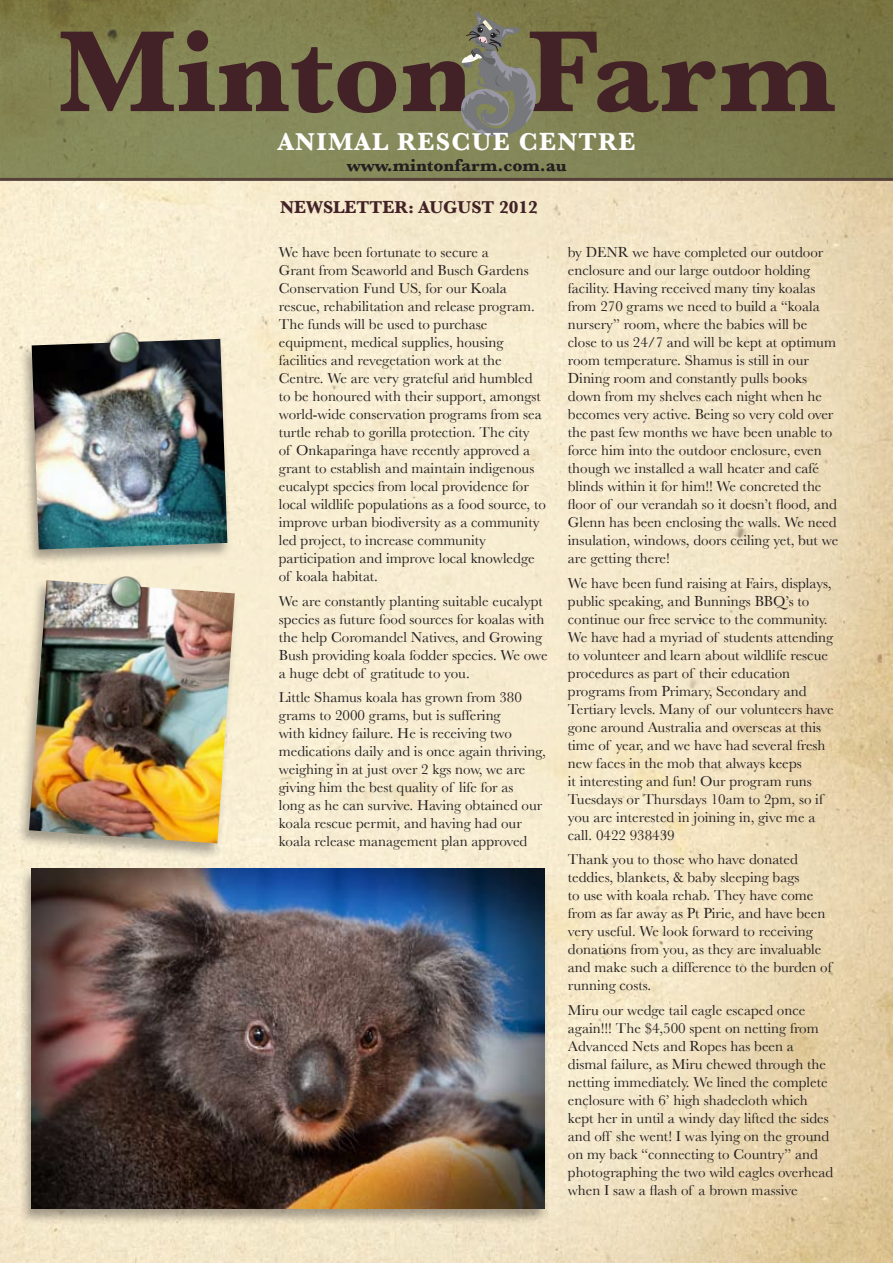
<style>
.page{position:relative;width:893px;height:1263px;background:#fff}
.page>*{position:absolute;margin:0;border:0;box-sizing:border-box;transform-origin:0 0}
.t1{font:700 120px "Baskerville";color:#422227}
.t2{font:700 25.5px "Baskerville";letter-spacing:.05em;color:#fff}
.t3{font:700 18px "Baskerville";color:#422227}
.t4{font:700 18px "Baskerville";color:#231f20}
.t5{font:15px/18px "Baskerville";color:#231f20}
</style>
<div class="page">
<img style="left:0;top:181px;width:893px;height:1082px">
<svg style="left:0;top:0;width:893px;height:178px;background:#818151"></svg>
<hr style="left:0;top:178px;width:893px;height:3px;background:#55413a">
<div style="left:18px;top:337px;width:221px;height:235px;background:#231f20;opacity:.4"></div>
<img style="left:32px;top:339px;width:195px;height:210px">
<div style="left:18px;top:866px;width:538px;height:365px;background:#231f20;opacity:.4"></div>
<img style="left:32px;top:868px;width:513px;height:341px">
<div style="left:15px;top:578px;width:231px;height:288px;background:#231f20;opacity:.4"></div>
<img style="left:29px;top:580px;width:206px;height:263px">
<div style="left:101px;top:332px;width:52px;height:52px;background:#231f20;opacity:.8"></div>
<img style="left:104px;top:329px;width:38px;height:38px">
<div style="left:103px;top:576px;width:52px;height:52px;background:#231f20;opacity:.8"></div>
<img style="left:106px;top:573px;width:38px;height:38px">
<svg style="left:458px;top:11px;width:86px;height:128px;background:#808067"></svg>
<h1 class="t1" style="left:58px;top:2px;width:778px">Minton Farm</h1>
<h2 class="t2" style="left:278px;top:127px;width:359px">ANIMAL RESCUE CENTRE</h2>
<p class="t4" style="left:347px;top:155px;width:221px">www.mintonfarm.com.au</p>
<p class="t3" style="left:280px;top:196px;width:259px">NEWSLETTER: AUGUST 2012</p>
<p class="t5" style="left:279px;top:243px;width:269px">We have been fortunate to secure a<br>Grant from Seaworld and Busch Gardens Conservation Fund US, for our Koala rescue, rehabilitation and release program.<br>The funds will be used to purchase equipment, medical supplies, housing facilities and revegetation work at the Centre. We are very grateful and humbled to be honoured with their support, amongst world-wide conservation programs from sea turtle rehab to gorilla protection. The city<br>of Onkaparinga have recently approved a grant to establish and maintain indigenous eucalypt species from local providence for local wildlife populations as a food source, to improve urban biodiversity as a community led project, to increase community participation and improve local knowledge of koala habitat.</p>
<p class="t5" style="left:279px;top:592px;width:270px">We are constantly planting suitable eucalypt species as future food sources for koalas with the help Coromandel Natives, and Growing Bush providing koala fodder species. We owe a huge debt of gratitude to you.</p>
<p class="t5" style="left:279px;top:688px;width:268px">Little Shamus koala has grown from 380 grams to 2000 grams, but is suffering<br>with kidney failure. He is receiving two medications daily and is once again thriving, weighing in at just over 2 kgs now, we are giving him the best quality of life for as<br>long as he can survive. Having obtained our koala rescue permit, and having had our koala release management plan approved</p>
<p class="t5" style="left:568px;top:243px;width:272px">by DENR we have completed our outdoor enclosure and our large outdoor holding facility. Having received many tiny koalas from 270 grams we need to build a “koala nursery” room, where the babies will be close to us 24/7 and will be kept at optimum room temperature. Shamus is still in our Dining room and constantly pulls books down from my shelves each night when he becomes very active. Being so very cold over the past few months we have been unable to force him into the outdoor enclosure, even though we installed a wall heater and café blinds within it for him!! We concreted the floor of our verandah so it doesn’t flood, and Glenn has been enclosing the walls. We need insulation, windows, doors ceiling yet, but we are getting there!</p>
<p class="t5" style="left:568px;top:574px;width:267px">We have been fund raising at Fairs, displays, public speaking, and Bunnings BBQ’s to continue our free service to the community.<br>We have had a myriad of students attending to volunteer and learn about wildlife rescue procedures as part of their education programs from Primary, Secondary and Tertiary levels. Many of our volunteers have gone around Australia and overseas at this time of year, and we have had several fresh new faces in the mob that always keeps<br>it interesting and fun! Our program runs Tuesdays or Thursdays 10am to 2pm, so if you are interested in joining in, give me a call. 0422 938439</p>
<p class="t5" style="left:568px;top:850px;width:265px">Thank you to those who have donated teddies, blankets, &amp; baby sleeping bags<br>to use with koala rehab. They have come from as far away as Pt Pirie, and have been very useful. We look forward to receiving donations from you, as they are invaluable and make such a difference to the burden of running costs.</p>
<p class="t5" style="left:568px;top:1000px;width:267px">Miru our wedge tail eagle escaped once again!!! The $4,500 spent on netting from Advanced Nets and Ropes has been a dismal failure, as Miru chewed through the netting immediately. We lined the complete enclosure with 6’ high shadecloth which kept her in until a windy day lifted the sides and off she went! I was lying on the ground on my back “connecting to Country” and photographing the two wild eagles overhead when I saw a flash of a brown massive</p>
</div>
